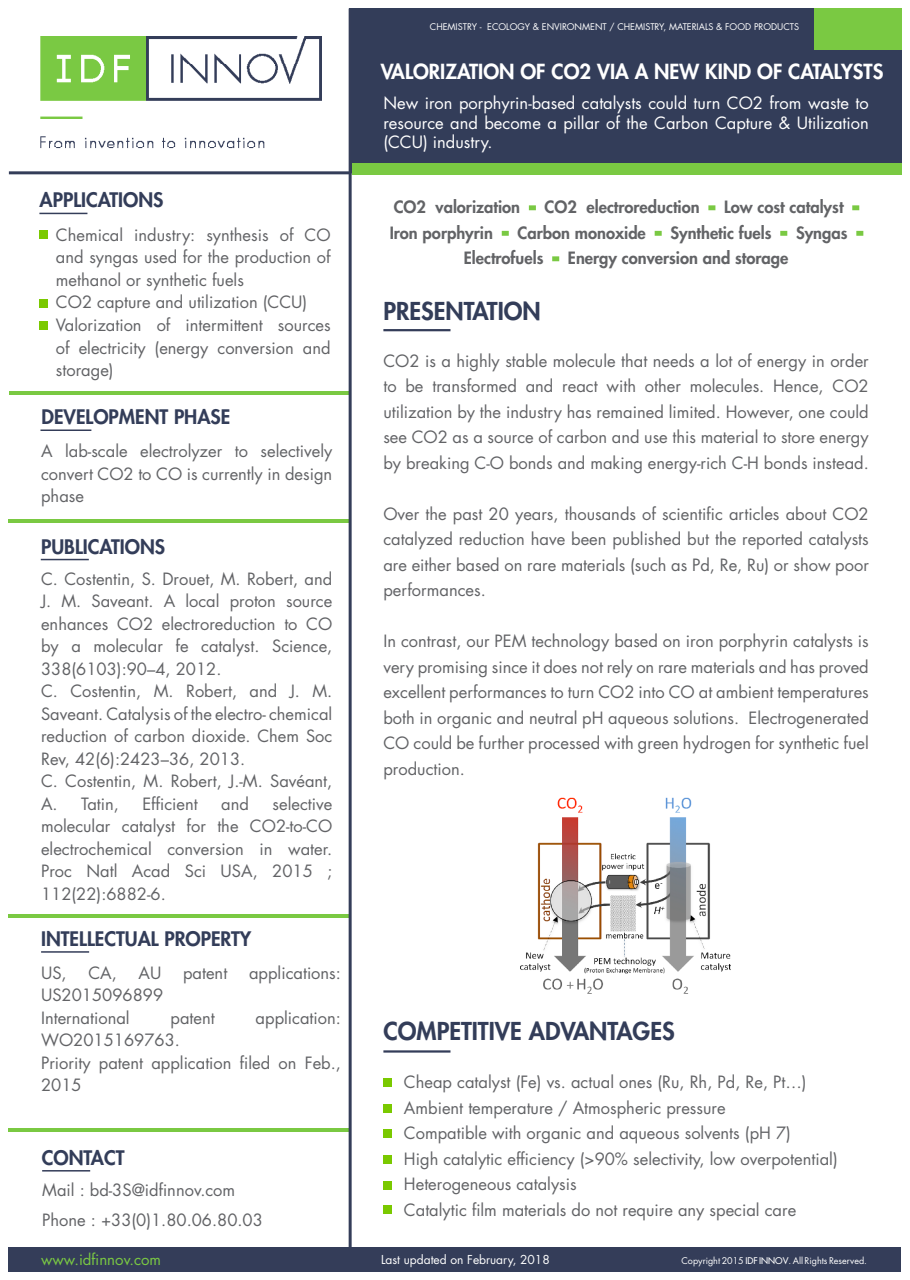
<style>
.page{position:relative;width:910px;height:1280px;background:#fff}
.page>*{position:absolute;margin:0;border:0;box-sizing:border-box;transform-origin:0 0}
.t1{font:800 24px "Futura Std";color:#333d59}
.t2{font:800 20.25px "Futura Std";color:#fff}
.t3{font:800 19.5px "Futura Std";color:#333d59}
.t4{font:16.5px/22.5px "Futura Std";color:#626366;text-align:justify}
.t5{font:800 16.5px "Futura Std";color:#626366}
.t6{font:16.5px/19.5px "Futura Std";color:#fff;text-align:justify}
.t7{font:15px "Futura Std";color:#7ac943}
.t8{font:12px "Futura Std";color:#fff}
.t9{font:9px "Futura Std";color:#fff}
.t10{font:9px "Futura";color:#fff}
.s1{color:#7ac943}
.s2{font-style:inherit}
</style>
<div class="page">
<hr style="left:9px;top:1129px;width:340px;height:3px;background:#7ac942">
<hr style="left:9px;top:914px;width:340px;height:3px;background:#7ac942">
<hr style="left:9px;top:519px;width:340px;height:3px;background:#7ac942">
<hr style="left:9px;top:391px;width:340px;height:3px;background:#7ac942">
<div style="left:349px;top:9px;width:552px;height:164px;background:#333d59"></div>
<div style="left:9px;top:1247px;width:892px;height:24px;background:#343d59"></div>
<hr style="left:9px;top:171px;width:342px;height:3px;background:#343d59">
<svg style="left:529px;top:205px;width:7px;height:5px"></svg>
<svg style="left:708px;top:205px;width:7px;height:5px"></svg>
<svg style="left:852px;top:205px;width:7px;height:5px"></svg>
<svg style="left:502px;top:231px;width:7px;height:5px"></svg>
<svg style="left:655px;top:231px;width:7px;height:5px"></svg>
<svg style="left:780px;top:231px;width:7px;height:5px"></svg>
<svg style="left:856px;top:231px;width:7px;height:5px"></svg>
<svg style="left:552px;top:256px;width:7px;height:5px"></svg>
<div style="left:352px;top:163px;width:549px;height:11px;background:#7ac942"></div>
<hr style="left:349px;top:9px;width:3px;height:1262px;background:#343d59">
<div style="left:813px;top:9px;width:88px;height:41px;background:#7ac942"></div>
<div style="left:39px;top:230px;width:8px;height:8px;background:#7ac900"></div>
<div style="left:39px;top:300px;width:8px;height:8px;background:#7ac900"></div>
<hr style="left:39px;top:213px;width:48px;height:1px;background:#343d59">
<hr style="left:40px;top:429px;width:51px;height:2px;background:#343d59">
<hr style="left:41px;top:559px;width:48px;height:1px;background:#343d59">
<hr style="left:41px;top:951px;width:48px;height:2px;background:#343d59">
<hr style="left:42px;top:1170px;width:48px;height:1px;background:#343d59">
<hr style="left:383px;top:329px;width:67px;height:2px;background:#343d59">
<hr style="left:383px;top:1050px;width:67px;height:2px;background:#343d59">
<div style="left:384px;top:1078px;width:8px;height:8px;background:#7ac900"></div>
<div style="left:384px;top:1104px;width:8px;height:9px;background:#7ac900"></div>
<div style="left:384px;top:1129px;width:8px;height:9px;background:#7ac900"></div>
<img style="left:40px;top:37px;width:282px;height:112px">
<img style="left:520px;top:797px;width:211px;height:197px">
<div style="left:384px;top:1155px;width:8px;height:9px;background:#7ac900"></div>
<div style="left:384px;top:1181px;width:8px;height:9px;background:#7ac900"></div>
<div style="left:39px;top:321px;width:8px;height:9px;background:#7ac900"></div>
<div style="left:383px;top:1205px;width:8px;height:9px;background:#7ac900"></div>
<p class="t3" style="left:40px;top:188px;width:125px">APPLICATIONS</p>
<p class="t4" style="left:56px;top:224px;width:276px">Chemical industry: synthesis of CO and syngas used for the production of methanol or synthetic fuels</p>
<p class="t4" style="left:56px;top:291px;width:253px">CO2 capture and utilization (CCU)</p>
<p class="t4" style="left:56px;top:314px;width:276px">Valorization of intermittent sources of electricity (energy conversion and storage)</p>
<p class="t3" style="left:41px;top:405px;width:190px">DEVELOPMENT PHASE</p>
<p class="t4" style="left:41px;top:440px;width:293px">A lab-scale electrolyzer to selectively convert CO2 to CO is currently in design phase</p>
<p class="t3" style="left:41px;top:534px;width:126px">PUBLICATIONS</p>
<p class="t4" style="left:41px;top:568px;width:293px">C. Costentin, S. Drouet, M. Robert, and J. M. Saveant. A local proton source enhances CO2 electroreduction to CO by a molecular fe catalyst. Science, 338(6103):90–4, 2012.</p>
<p class="t4" style="left:41px;top:680px;width:293px">C. Costentin, M. Robert, and J. M.<br>Saveant. Catalysis of the electro- chemical reduction of carbon dioxide. Chem Soc Rev, 42(6):2423–36, 2013.</p>
<p class="t4" style="left:41px;top:770px;width:293px">C. Costentin, M. Robert, J.-M. Savéant,<br>A. Tatin,</p>
<p class="t4" style="left:142px;top:793px;width:57px">Efficient</p>
<p class="t4" style="left:221px;top:793px;width:29px">and</p>
<p class="t4" style="left:41px;top:793px;width:293px;text-indent:231px">selective molecular catalyst for the CO2-to-CO electrochemical conversion in water.<br>Proc Natl Acad Sci USA, 2015 ; 112(22):6882-6.</p>
<p class="t3" style="left:41px;top:926px;width:212px">INTELLECTUAL PROPERTY</p>
<p class="t4" style="left:41px;top:962px;width:27px">US,</p>
<p class="t4" style="left:88px;top:962px;width:30px">CA,</p>
<p class="t4" style="left:139px;top:962px;width:24px">AU</p>
<p class="t4" style="left:183px;top:962px;width:46px">patent</p>
<p class="t4" style="left:249px;top:962px;width:93px">applications:</p>
<p class="t4" style="left:41px;top:984px;width:124px">US2015096899</p>
<p class="t4" style="left:41px;top:1007px;width:90px">International</p>
<p class="t4" style="left:171px;top:1007px;width:46px">patent</p>
<p class="t4" style="left:256px;top:1007px;width:87px">application:</p>
<p class="t4" style="left:41px;top:1029px;width:140px">WO2015169763.</p>
<p class="t4" style="left:41px;top:1052px;width:301px">Priority patent application filed on Feb.,<br>2015</p>
<p class="t3" style="left:42px;top:1145px;width:84px">CONTACT</p>
<p class="t4" style="left:42px;top:1178px;width:194px">Mail : bd-3S@idfinnov.com</p>
<p class="t4" style="left:42px;top:1208px;width:222px">Phone : +33(0)1.80.06.80.03</p>
<p class="t7" style="left:41px;top:1250px;width:122px">www.idfinnov.com</p>
<p class="t9" style="left:430px;top:21px;width:371px">CHEMISTRY - ECOLOGY &amp; ENVIRONMENT / CHEMISTRY, MATERIALS &amp; FOOD PRODUCTS</p>
<p class="t2" style="left:381px;top:59px;width:504px">VALORIZATION OF CO2 VIA A NEW KIND OF CATALYSTS</p>
<p class="t6" style="left:383px;top:93px;width:487px">New iron porphyrin-based catalysts could turn CO2 from waste to resource and become a pillar of the Carbon Capture &amp; Utilization (CCU) industry.</p>
<p class="t5" style="left:394px;top:197px;width:466px">CO2 valorization <span class="s1">-</span> CO2 electroreduction <span class="s1">-</span> Low cost catalyst <span class="s1">-</span></p>
<p class="t5" style="left:390px;top:222px;width:474px">Iron porphyrin <span class="s1">-</span> Carbon monoxide <span class="s1">-</span> Synthetic fuels <span class="s1">-</span> Syngas <span class="s1">-</span></p>
<p class="t5" style="left:464px;top:248px;width:326px">Electrofuels <span class="s1">-</span> Energy conversion and storage</p>
<p class="t1" style="left:383px;top:296px;width:159px">PRESENTATION</p>
<p class="t4" style="left:383px;top:348px;width:487px;line-height:25.5px">CO2 is a highly stable molecule that needs a lot of energy in order to be transformed and react with other molecules. Hence, CO2 utilization by the industry has remained limited. However, one could see CO2 as a source of carbon and use this material to store energy by breaking C-O bonds and making energy-rich C-H bonds instead.</p>
<p class="t4" style="left:383px;top:501px;width:487px;line-height:25.5px">Over the past 20 years, thousands of scientific articles about CO2 catalyzed reduction have been published but the reported catalysts are either based on rare materials (such as Pd, Re, Ru) or show poor performances.</p>
<p class="t4" style="left:383px;top:629px;width:487px;line-height:25.5px">In contrast, our PEM technology based on iron porphyrin catalysts is very promising since it does not rely on rare materials and has proved excellent performances to turn CO2 into CO at ambient temperatures both in organic and neutral pH aqueous solutions. Electrogenerated CO could be further processed with green hydrogen for synthetic fuel production.</p>
<p class="t1" style="left:383px;top:1016px;width:293px">COMPETITIVE ADVANTAGES</p>
<p class="t4" style="left:404px;top:1071px;width:404px">Cheap catalyst (Fe) vs. actual ones (Ru, Rh, Pd, Re, Pt…)</p>
<p class="t4" style="left:404px;top:1096px;width:323px">Ambient temperature / Atmospheric pressure</p>
<p class="t4" style="left:404px;top:1122px;width:388px">Compatible with organic and aqueous solvents (pH 7)</p>
<p class="t4" style="left:404px;top:1147px;width:435px">High catalytic efficiency (&gt;90% selectivity, low overpotential)</p>
<p class="t4" style="left:404px;top:1173px;width:174px">Heterogeneous catalysis</p>
<p class="t4" style="left:404px;top:1198px;width:394px">Catalytic film materials do not require any special care</p>
<p class="t8" style="left:381px;top:1252px;width:170px">Last updated on February, 2018</p>
<p class="t10" style="left:681px;top:1254px;width:187px">Copyright 2015 <span class="s2">IDF INNOV</span>. All Rights Reserved.</p>
</div>
